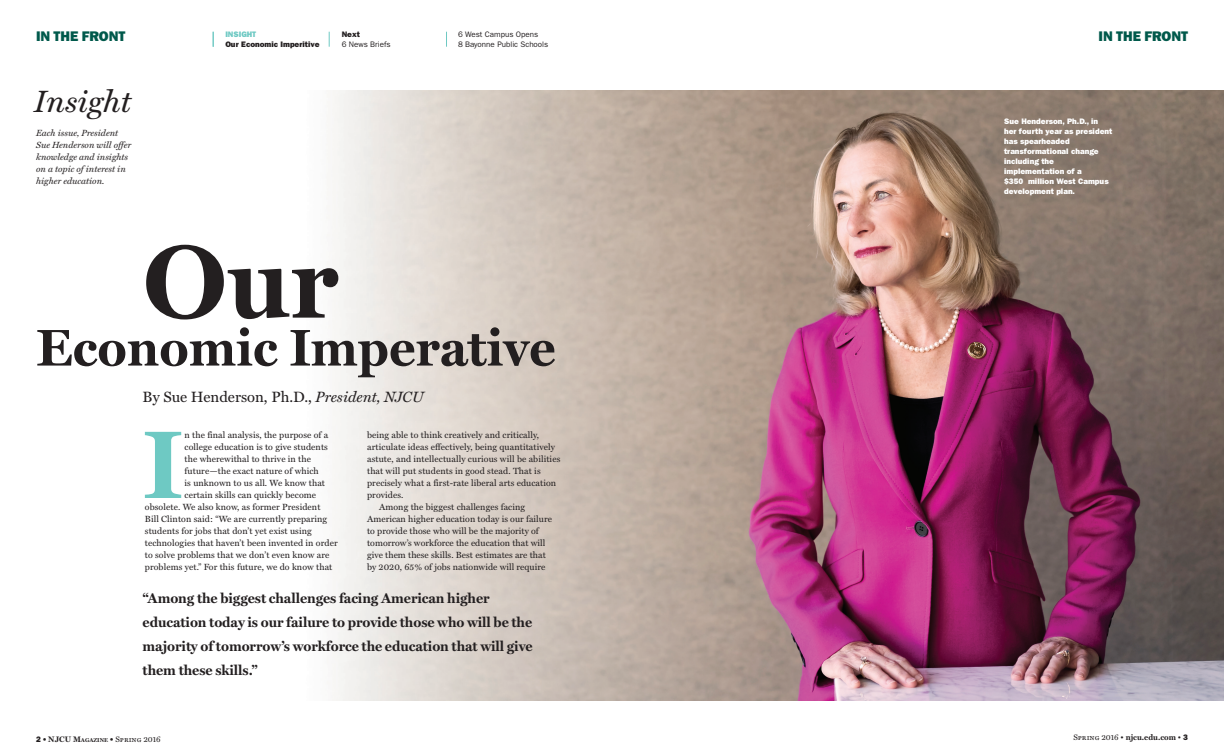
<style>
.page{position:relative;width:1224px;height:756px;background:#fff}
.page>*{position:absolute;margin:0;border:0;box-sizing:border-box;transform-origin:0 0}
.t1{font:700 104px "Miller Text";color:#231f20}
.body_text_-_no_inden{font:700 96.8px "Miller Text";color:#6ec9c3}
.t2{font:700 52px "Miller Text";color:#231f20}
.t3{font:italic 31px "Miller Text";color:#231f20}
.t4{font:15px "Miller Text";color:#231f20}
.sidebar_-_body_text{font:700 14px/24px "Miller Text";letter-spacing:-.005em;color:#231f20}
.t5{font:14px "ITC Franklin Gothic Std Hvy";color:#00594b}
.body_text_-_no_inden-2{font:9px/12px "Miller Text";letter-spacing:.01em;color:#231f20}
.body_text{font:9px/12px "Miller Text";letter-spacing:.005em;color:#231f20}
.t6{font:italic 9px/12px "Miller Text";color:#231f20}
.t7{font:8px/10px "ITC Franklin Gothic Std Hvy";color:#fff}
.t8{font:8px "ITC Franklin Gothic Std";color:#231f20}
.t9{font:8px "ITC Franklin Gothic Std Hvy";color:#231f20}
.t10{font:8px "Miller Text Roman SC";color:#231f20}
.t11{font:700 8px "Miller Text";color:#231f20}
.t12{font:8px "ITC Franklin Gothic Std Hvy";color:#6ec9c3}
.s1{font-style:italic}
.s2{font-family:"ITC Franklin Gothic Std Hvy"}
.s3{font-family:"Miller Text";font-weight:700}
.s4{font-family:"Miller Text";font-weight:700;font-size:5.6px}
.s5{font-family:"Miller Text Roman SC";font-weight:400}
.s6{font-weight:400}
.s7{font-family:"ITC Franklin Gothic Std Hvy";font-weight:400}
</style>
<div class="page">
<img style="left:332px;top:90px;width:892px;height:610px">
<svg style="left:329px;top:32px;width:1px;height:15px"></svg>
<svg style="left:446px;top:32px;width:1px;height:15px"></svg>
<svg style="left:213px;top:32px;width:1px;height:15px"></svg>
<p class="t12" style="left:225px;top:30px;width:32px">INSIGHT</p>
<p class="t9" style="left:225px;top:39px;width:96px">Our Economic Imperitive</p>
<p class="t8" style="left:458px;top:30px;width:82px">6 West Campus Opens</p>
<p class="t8" style="left:458px;top:39px;width:92px">8 Bayonne Public Schools</p>
<p class="t5" style="left:36px;top:28px;width:91px">IN THE FRONT</p>
<p class="t5" style="left:1099px;top:28px;width:91px">IN THE FRONT</p>
<p class="t9" style="left:342px;top:30px;width:20px">Next</p>
<p class="t8" style="left:342px;top:39px;width:50px">6 News Briefs</p>
<p class="t3" style="left:34px;top:83px;width:99px">Insight</p>
<p class="t6" style="left:36px;top:127px;width:97px">Each issue, President<br>Sue Henderson will offer knowledge and insights on a topic of interest in higher education.</p>
<p class="t1" style="left:143px;top:220px;width:198px">Our</p>
<p class="t2" style="left:36px;top:317px;width:521px">Economic Imperative</p>
<p class="t4" style="left:143px;top:388px;width:283px">By Sue Henderson, Ph.D., <span class="s1">President, NJCU</span></p>
<p class="body_text_-_no_inden" style="left:142px;top:408px;width:44px">I</p>
<p class="body_text_-_no_inden-2" style="left:185px;top:429px;width:145px">n the final analysis, the purpose of a</p>
<p class="body_text_-_no_inden-2" style="left:185px;top:441px;width:145px">college education is to give students</p>
<p class="body_text_-_no_inden-2" style="left:185px;top:453px;width:128px">the wherewithal to thrive in the</p>
<p class="body_text_-_no_inden-2" style="left:185px;top:465px;width:136px">future—the exact nature of which</p>
<p class="body_text_-_no_inden-2" style="left:185px;top:477px;width:142px">is unknown to us all. We know that</p>
<p class="body_text_-_no_inden-2" style="left:185px;top:489px;width:133px">certain skills can quickly become</p>
<p class="body_text_-_no_inden-2" style="left:145px;top:501px;width:177px">obsolete. We also know, as former President</p>
<p class="body_text_-_no_inden-2" style="left:145px;top:513px;width:184px">Bill Clinton said: “We are currently preparing</p>
<p class="body_text_-_no_inden-2" style="left:145px;top:525px;width:168px">students for jobs that don’t yet exist using</p>
<p class="body_text_-_no_inden-2" style="left:145px;top:537px;width:194px">technologies that haven’t been invented in order</p>
<p class="body_text_-_no_inden-2" style="left:145px;top:549px;width:186px">to solve problems that we don’t even know are</p>
<p class="body_text_-_no_inden-2" style="left:145px;top:561px;width:189px">problems yet.” For this future, we do know that</p>
<p class="body_text_-_no_inden-2" style="left:367px;top:429px;width:195px">being able to think creatively and critically, articulate ideas effectively, being quantitatively astute, and intellectually curious will be abilities that will put students in good stead. That is precisely what a first-rate liberal arts education provides.</p>
<p class="body_text" style="left:367px;top:501px;width:186px;text-indent:12px">Among the biggest challenges facing American higher education today is our failure to provide those who will be the majority of tomorrow’s workforce the education that will give them these skills. Best estimates are that by 2020, 65% of jobs nationwide will require</p>
<p class="sidebar_-_body_text" style="left:143px;top:586px;width:392px">“Among the biggest challenges facing American higher education today is our failure to provide those who will be the majority of tomorrow’s workforce the education that will give them these skills.”</p>
<p class="t7" style="left:1004px;top:116px;width:110px">Sue Henderson, Ph.D., in her fourth year as president has spearheaded transformational change including the implementation of a<br>$350 million West Campus development plan.</p>
<p class="t10" style="left:36px;top:734px;width:126px"><span class="s2">2</span> <span class="s3">• NJCU M</span><span class="s4">AGAZINE</span> <span class="s3">•</span> Spring 2016</p>
<p class="t11" style="left:1073px;top:732px;width:116px"><span class="s5">Spring</span> <span class="s6">2016 •</span> njcu.edu.com <span class="s5">•</span> <span class="s7">3</span></p>
</div>
